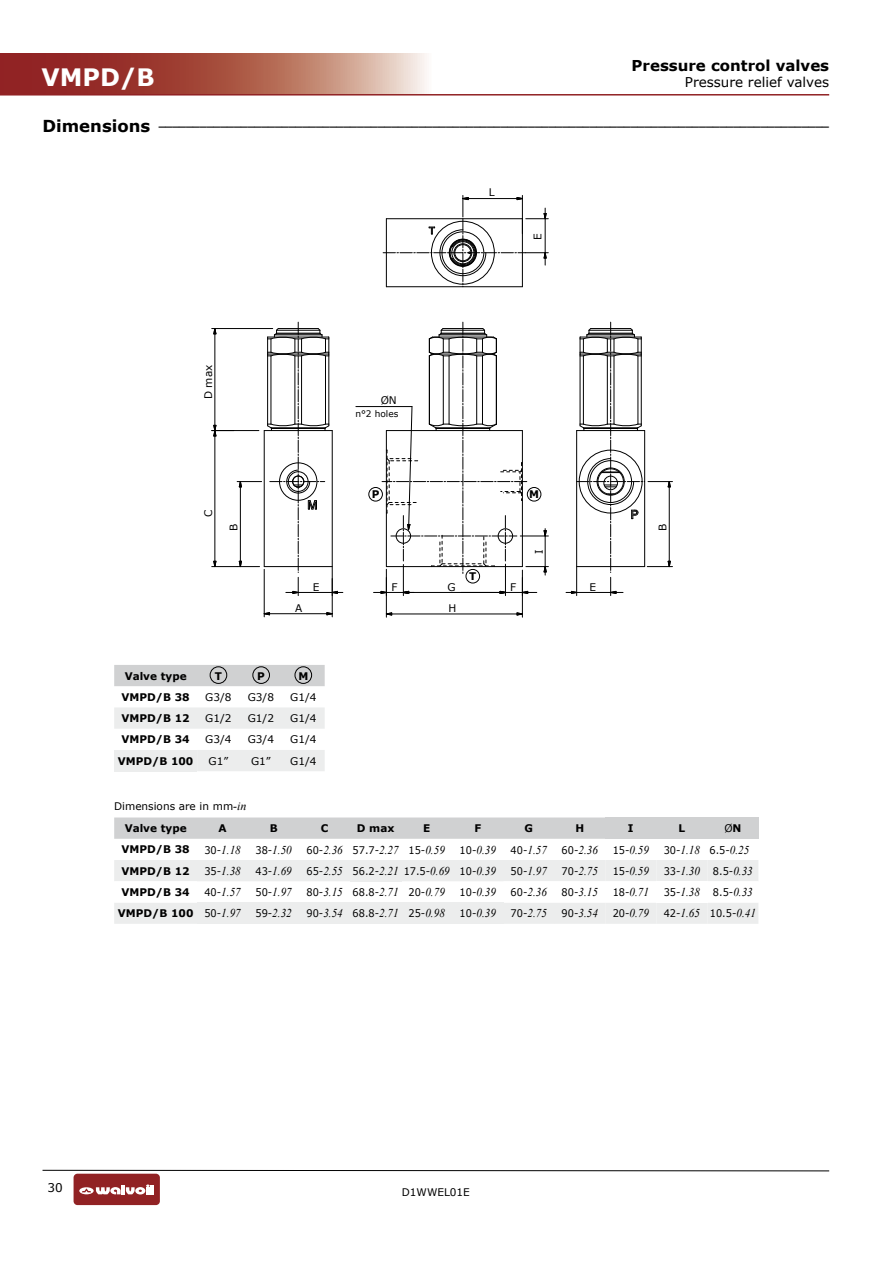
<style>
.page{position:relative;width:893px;height:1263px;background:#fff}
.page>*{position:absolute;margin:0;border:0;box-sizing:border-box;transform-origin:0 0}
.t1{font:700 24px "Verdana";color:#fff}
.t2{font:700 15px "Verdana";color:#000}
.t3{font:13.5px "Verdana";color:#000}
.t4{font:italic 12px/21.3px "Times New Roman";color:#000;text-align:right;scale:.93 1}
.t5{font:12px "Verdana";color:#000}
.t6{font:10.5px "Verdana";color:#000}
.t7{font:700 10.5px "Verdana";color:#000}
.t8{font:700 9.6px "Verdana";color:#000}
.t9{font:9px "Verdana";color:#000}
.s1{font-size:16.5px}
.s2{font-family:"Times New Roman";font-style:italic;font-size:12px}
.s3{font-weight:700}
.s4{font-family:"Verdana";font-style:normal;font-size:10.5px}
.s5{font-family:"Verdana";font-weight:700;font-style:normal;font-size:10.5px}
</style>
<div class="page">
<svg style="left:42px;top:1170px;width:788px;height:1px"></svg>
<div style="left:74px;top:1174px;width:86px;height:31px;background:#912224;border-radius:4px"></div>
<svg style="left:79px;top:1184px;width:75px;height:10px"></svg>
<svg style="left:0;top:54px;width:427px;height:40px;background:#b06156"></svg>
<hr style="left:0;top:94px;width:829px;height:2px;background:#912224">
<div style="left:114px;top:665px;width:211px;height:21px;background:#d0d1d2"></div>
<div style="left:114px;top:707px;width:211px;height:22px;background:#eceded"></div>
<div style="left:114px;top:750px;width:83px;height:21px;background:#eceded"></div>
<div style="left:197px;top:750px;width:128px;height:21px;background:#eceded"></div>
<div style="left:210px;top:667px;width:17px;height:17px;border:1px solid #000;border-radius:50%"></div>
<div style="left:253px;top:667px;width:17px;height:17px;border:1px solid #000;border-radius:50%"></div>
<div style="left:295px;top:667px;width:17px;height:17px;border:1px solid #000;border-radius:50%"></div>
<svg style="left:114px;top:817px;width:491px;height:22px;background:#d1d2d3"></svg>
<div style="left:605px;top:817px;width:51px;height:22px;background:#d0d1d2"></div>
<div style="left:656px;top:817px;width:51px;height:22px;background:#d0d1d2"></div>
<div style="left:707px;top:817px;width:51px;height:22px;background:#d0d1d2"></div>
<svg style="left:114px;top:860px;width:644px;height:64px"></svg>
<div style="left:656px;top:881px;width:51px;height:21px;background:#fff"></div>
<div style="left:197px;top:902px;width:51px;height:22px;background:#eceded"></div>
<div style="left:248px;top:902px;width:51px;height:22px;background:#eceded"></div>
<div style="left:299px;top:902px;width:51px;height:22px;background:#eceded"></div>
<div style="left:350px;top:902px;width:51px;height:22px;background:#eceded"></div>
<div style="left:401px;top:902px;width:51px;height:22px;background:#eceded"></div>
<div style="left:452px;top:902px;width:51px;height:22px;background:#eceded"></div>
<svg style="left:385px;top:612px;width:7px;height:3px"></svg>
<svg style="left:517px;top:612px;width:5px;height:3px"></svg>
<hr style="left:392px;top:614px;width:125px;height:1px;background:#000">
<hr style="left:386px;top:577px;width:1px;height:40px;background:#000">
<hr style="left:522px;top:577px;width:1px;height:40px;background:#000">
<hr style="left:356px;top:406px;width:56px;height:1px;background:#000">
<div style="left:369px;top:487px;width:14px;height:14px;border:1px solid #000;border-radius:50%"></div>
<hr style="left:286px;top:592px;width:57px;height:1px;background:#000">
<svg style="left:326px;top:612px;width:6px;height:3px"></svg>
<svg style="left:263px;top:612px;width:7px;height:3px"></svg>
<hr style="left:270px;top:613px;width:57px;height:1px;background:#000">
<hr style="left:332px;top:579px;width:1px;height:38px;background:#000">
<hr style="left:264px;top:569px;width:1px;height:48px;background:#000">
<hr style="left:566px;top:592px;width:57px;height:1px;background:#000">
<svg style="left:212px;top:322px;width:126px;height:274px"></svg>
<svg style="left:571px;top:322px;width:101px;height:274px"></svg>
<svg style="left:383px;top:195px;width:165px;height:92px"></svg>
<svg style="left:374px;top:322px;width:174px;height:274px"></svg>
<h1 class="t1" style="left:41px;top:60px;width:115px">VMPD/B</h1>
<p class="t2" style="left:632px;top:55px;width:199px">Pressure control valves</p>
<p class="t3" style="left:685px;top:73px;width:146px">Pressure relief valves</p>
<p class="t8" style="left:43px;top:116px;width:788px"><span class="s1">Dimensions</span> __________________________________________________________________________________________________</p>
<p class="t6" style="left:489px;top:185px;width:7px">L</p>
<p class="t6" style="left:530px;top:240px;width:8px;rotate:-90deg">E</p>
<p class="t6" style="left:201px;top:399px;width:36px;rotate:-90deg">D max</p>
<p class="t6" style="left:381px;top:393px;width:18px">ØN</p>
<p class="t9" style="left:355px;top:407px;width:45px">n°2 holes</p>
<p class="t6" style="left:201px;top:517px;width:9px;rotate:-90deg">C</p>
<p class="t7" style="left:372px;top:487px;width:9px">P</p>
<p class="t7" style="left:529px;top:487px;width:11px">M</p>
<p class="t6" style="left:226px;top:531px;width:9px;rotate:-90deg">B</p>
<p class="t6" style="left:655px;top:531px;width:9px;rotate:-90deg">B</p>
<p class="t6" style="left:295px;top:601px;width:9px">A</p>
<p class="t6" style="left:313px;top:580px;width:8px">E</p>
<p class="t7" style="left:469px;top:569px;width:9px">T</p>
<p class="t6" style="left:392px;top:580px;width:8px">F</p>
<p class="t6" style="left:447px;top:580px;width:10px">G</p>
<p class="t6" style="left:510px;top:580px;width:8px">F</p>
<p class="t6" style="left:449px;top:601px;width:9px">H</p>
<p class="t6" style="left:532px;top:554px;width:6px;rotate:-90deg">I</p>
<p class="t6" style="left:589px;top:580px;width:8px">E</p>
<p class="t7" style="left:125px;top:668px;width:63px">Valve type</p>
<p class="t7" style="left:215px;top:668px;width:9px">T</p>
<p class="t7" style="left:257px;top:668px;width:9px">P</p>
<p class="t7" style="left:298px;top:668px;width:11px">M</p>
<p class="t7" style="left:122px;top:689px;width:70px">VMPD/B 38</p>
<p class="t6" style="left:205px;top:690px;width:28px">G3/8</p>
<p class="t6" style="left:248px;top:690px;width:28px">G3/8</p>
<p class="t6" style="left:290px;top:690px;width:28px">G1/4</p>
<p class="t7" style="left:122px;top:711px;width:70px">VMPD/B 12</p>
<p class="t6" style="left:205px;top:711px;width:28px">G1/2</p>
<p class="t6" style="left:248px;top:711px;width:28px">G1/2</p>
<p class="t6" style="left:290px;top:711px;width:28px">G1/4</p>
<p class="t7" style="left:122px;top:732px;width:70px">VMPD/B 34</p>
<p class="t6" style="left:205px;top:732px;width:28px">G3/4</p>
<p class="t6" style="left:248px;top:732px;width:28px">G3/4</p>
<p class="t6" style="left:290px;top:732px;width:28px">G1/4</p>
<p class="t7" style="left:118px;top:753px;width:77px">VMPD/B 100</p>
<p class="t6" style="left:209px;top:754px;width:21px">G1”</p>
<p class="t6" style="left:251px;top:754px;width:21px">G1”</p>
<p class="t6" style="left:290px;top:754px;width:28px">G1/4</p>
<p class="t6" style="left:114px;top:799px;width:134px">Dimensions are in mm<span class="s2">-in</span></p>
<p class="t7" style="left:125px;top:821px;width:63px">Valve type</p>
<p class="t7" style="left:219px;top:821px;width:10px">A</p>
<p class="t7" style="left:270px;top:821px;width:10px">B</p>
<p class="t7" style="left:321px;top:821px;width:9px">C</p>
<p class="t7" style="left:357px;top:821px;width:39px">D max</p>
<p class="t7" style="left:423px;top:821px;width:9px">E</p>
<p class="t7" style="left:474px;top:821px;width:8px">F</p>
<p class="t7" style="left:525px;top:821px;width:10px">G</p>
<p class="t7" style="left:575px;top:821px;width:10px">H</p>
<p class="t7" style="left:628px;top:821px;width:7px">I</p>
<p class="t7" style="left:678px;top:821px;width:8px">L</p>
<p class="t6" style="left:724px;top:821px;width:19px">Ø<span class="s3">N</span></p>
<p class="t7" style="left:122px;top:842px;width:70px">VMPD/B 38</p>
<p class="t4" style="left:204px;top:839px;width:587px"><span class="s4">30-</span>1.18 <span class="s4">38-</span>1.50 <span class="s4">60-</span>2.36 <span class="s4">57.7-</span>2.27 <span class="s4">15-</span>0.59 <span class="s4">10-</span>0.39 <span class="s4">40-</span>1.57 <span class="s4">60-</span>2.36 <span class="s4">15-</span>0.59 <span class="s4">30-</span>1.18 <span class="s4">6.5-</span>0.25</p>
<p class="t7" style="left:122px;top:863px;width:70px">VMPD/B 12</p>
<p class="t4" style="left:204px;top:860px;width:591px"><span class="s4">35-</span>1.38 <span class="s4">43-</span>1.69 <span class="s4">65-</span>2.55 <span class="s4">56.2-</span>2.21 <span class="s4">17.5-</span>0.69 <span class="s4">10-</span>0.39 <span class="s4">50-</span>1.97 <span class="s4">70-</span>2.75 <span class="s4">15-</span>0.59 <span class="s4">33-</span>1.30 <span class="s4">8.5-</span>0.33</p>
<p class="t7" style="left:122px;top:885px;width:70px">VMPD/B 34</p>
<p class="t4" style="left:118px;top:881px;width:688px"><span class="s4">40-</span>1.57 <span class="s4">50-</span>1.97 <span class="s4">80-</span>3.15 <span class="s4">68.8-</span>2.71 <span class="s4">20-</span>0.79 <span class="s4">10-</span>0.39 <span class="s4">60-</span>2.36 <span class="s4">80-</span>3.15 <span class="s4">18-</span>0.71 <span class="s4">35-</span>1.38 <span class="s4">8.5-</span>0.33<br><span class="s5">VMPD/B 100</span> <span class="s4">50-</span>1.97 <span class="s4">59-</span>2.32 <span class="s4">90-</span>3.54 <span class="s4">68.8-</span>2.71 <span class="s4">25-</span>0.98 <span class="s4">10-</span>0.39 <span class="s4">70-</span>2.75 <span class="s4">90-</span>3.54 <span class="s4">20-</span>0.79 <span class="s4">42-</span>1.65 <span class="s4">10.5-</span>0.41</p>
<p class="t5" style="left:48px;top:1179px;width:17px">30</p>
<p class="t6" style="left:402px;top:1185px;width:70px">D1WWEL01E</p>
</div>
